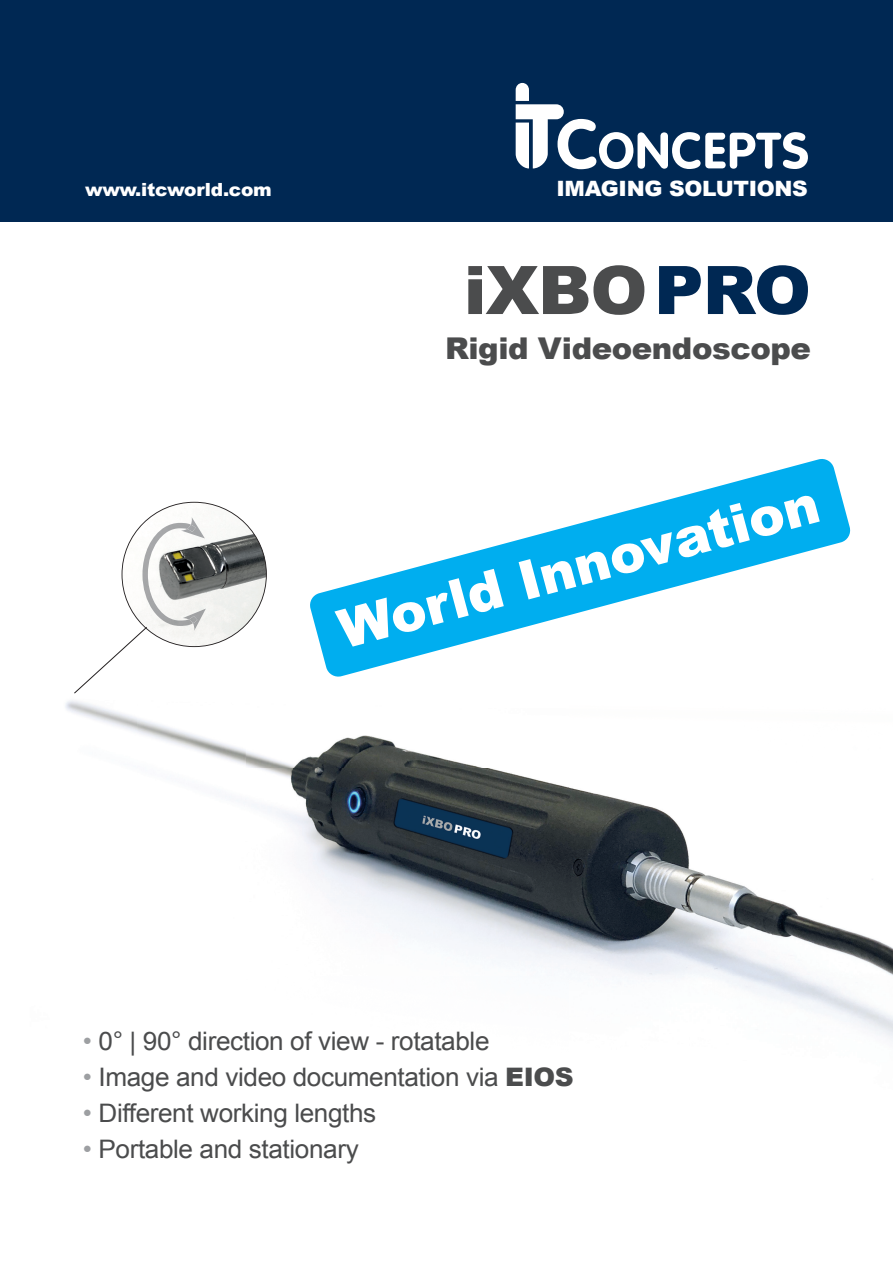
<style>
.page{position:relative;width:893px;height:1263px;background:#fff}
.page>*{position:absolute;margin:0;border:0;box-sizing:border-box;transform-origin:0 0}
.t1{font:900 67.05px "Arial";letter-spacing:-.015em;color:#4b4c4d}
.t2{font:900 54px "Arial";color:#fff}
.t3{font:900 30px "Arial";letter-spacing:-.015em;color:#4b4c4d}
.t4{font:25.5px "Arial";letter-spacing:-.015em;color:#4b4c4d}
.t5{font:900 21.15px "Arial";letter-spacing:-.015em;color:#fff}
.t6{font:900 18.15px "Arial";letter-spacing:-.015em;color:#fff}
.s1{color:#002853}
.s2{color:#9d9fa2}
.s3{font-weight:900}
</style>
<div class="page">
<div style="left:0;top:0;width:893px;height:221px;background:#002853"></div>
<svg style="left:516px;top:83px;width:292px;height:86px"></svg>
<img style="left:246px;top:735px;width:647px;height:306px">
<svg style="left:310px;top:459px;width:541px;height:218px"></svg>
<svg style="left:74px;top:502px;width:193px;height:191px"></svg>
<p class="t6" style="left:85px;top:176px;width:188px">www.itcworld.com</p>
<p class="t5" style="left:556px;top:173px;width:253px">IMAGING SOLUTIONS</p>
<h1 class="t1" style="left:464px;top:241px;width:349px">iXBO <span class="s1">PRO</span></h1>
<p class="t3" style="left:445px;top:327px;width:368px">Rigid Videoendoscope</p>
<h2 class="t2" style="left:329px;top:592px;width:497px;rotate:-15deg">World Innovation</h2>
<p class="t4" style="left:83px;top:1024px;width:408px"><span class="s2">•</span> 0° | 90° direction of view - rotatable</p>
<p class="t4" style="left:83px;top:1060px;width:492px"><span class="s2">•</span> Image and video documentation via <span class="s3">EIOS</span></p>
<p class="t4" style="left:83px;top:1096px;width:295px"><span class="s2">•</span> Different working lengths</p>
<p class="t4" style="left:83px;top:1132px;width:277px"><span class="s2">•</span> Portable and stationary</p>
</div>
